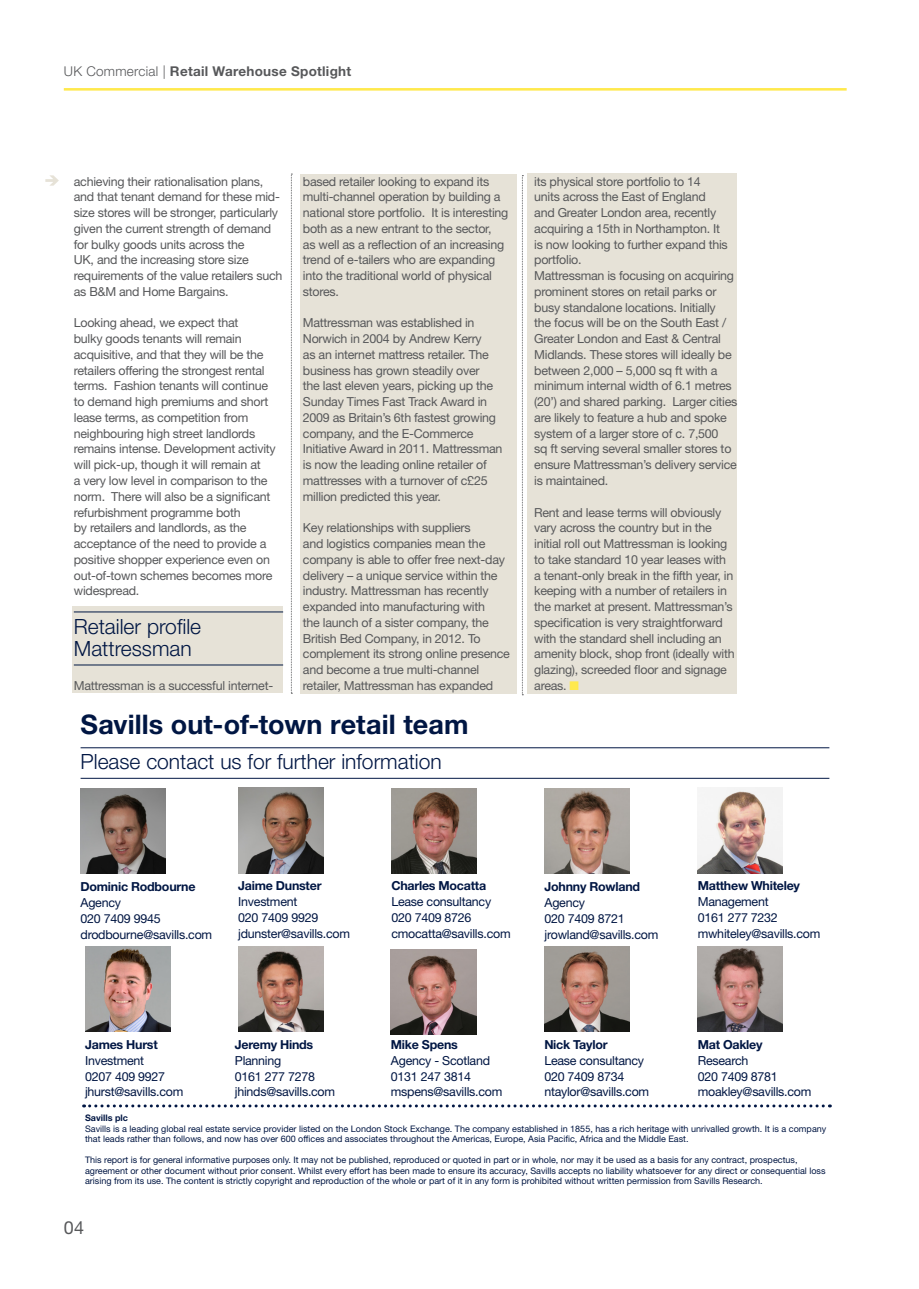
<style>
.page{position:relative;width:919px;height:1289px;background:#fff}
.page>*{position:absolute;margin:0;border:0;box-sizing:border-box;transform-origin:0 0}
.t1{font:700 27px "Helvetica Neue LT Std";letter-spacing:.005em;color:#001643}
.t2{font:300 21px/22.5px "Helvetica Neue LT Std";color:#001643}
.t3{font:18px "Helvetica Neue LT Std";color:#57585a}
.t4{font:700 13.5px "Helvetica Neue LT Std";letter-spacing:.02em;color:#57585a}
.t5{font:12.45px/15.8px "Helvetica Neue LT Std";letter-spacing:-.02em;color:#57585a}
.t6{font:12.45px/15.8px "Helvetica Neue LT Std";letter-spacing:-.02em;color:#001643}
.t7{font:700 12.45px "Helvetica Neue LT Std";letter-spacing:-.02em;color:#001643}
.t8{font:9px/10.5px "Helvetica Neue LT Std";color:#001643}
.t9{font:700 9px "Helvetica Neue LT Std";color:#001643}
.s1{font-weight:300}
.s2{color:#ffe94d}
</style>
<div class="page">
<hr style="left:64px;top:88px;width:782px;height:3px;background:#ffe94d">
<div style="left:72px;top:606px;width:211px;height:87px;background:#e6e2d7"></div>
<hr style="left:74px;top:611px;width:209px;height:1px;background:#001643">
<hr style="left:74px;top:664px;width:209px;height:1px;background:#001643">
<div style="left:527px;top:174px;width:210px;height:519px;background:#e6e2d7"></div>
<div style="left:299px;top:174px;width:217px;height:519px;background:#e6e2d7"></div>
<svg style="left:45px;top:175px;width:14px;height:11px"></svg>
<svg style="left:84px;top:1104px;width:746px;height:3px"></svg>
<hr style="left:81px;top:747px;width:748px;height:1px;background:#001643">
<hr style="left:81px;top:778px;width:748px;height:1px;background:#001643">
<img style="left:544px;top:788px;width:85px;height:85px">
<img style="left:85px;top:946px;width:85px;height:85px">
<img style="left:238px;top:788px;width:85px;height:85px">
<img style="left:81px;top:788px;width:85px;height:85px">
<img style="left:391px;top:788px;width:85px;height:85px">
<img style="left:238px;top:946px;width:85px;height:85px">
<img style="left:697px;top:788px;width:85px;height:85px">
<img style="left:697px;top:946px;width:85px;height:85px">
<svg style="left:291px;top:174px;width:1px;height:519px"></svg>
<img style="left:391px;top:949px;width:85px;height:85px">
<svg style="left:522px;top:175px;width:1px;height:520px"></svg>
<img style="left:544px;top:946px;width:85px;height:85px">
<p class="t4" style="left:64px;top:62px;width:289px"><span class="s1">UK Commercial |</span> Retail Warehouse Spotlight</p>
<p class="t5" style="left:74px;top:173px;width:210px">achieving their rationalisation plans, and that tenant demand for these mid&shy;size stores will be stronger, particularly given the current strength of demand for bulky goods units across the<br>UK, and the increasing store size requirements of the value retailers such as B&amp;M and Home Bargains.</p>
<p class="t5" style="left:74px;top:315px;width:203px">Looking ahead, we expect that<br>bulky goods tenants will remain acquisitive, and that they will be the retailers offering the strongest rental terms. Fashion tenants will continue to demand high premiums and short lease terms, as competition from neighbouring high street landlords remains intense. Development activity will pick-up, though it will remain at<br>a very low level in comparison to the norm. There will also be a significant refurbishment programme both<br>by retailers and landlords, as the acceptance of the need to provide a positive shopper experience even on out-of-town schemes becomes more widespread.</p>
<h2 class="t2" style="left:74px;top:614px;width:129px">Retailer profile<br>Mattressman</h2>
<p class="t5" style="left:74px;top:677px;width:201px">Mattressman is a successful internet-</p>
<p class="t5" style="left:303px;top:173px;width:207px">based retailer looking to expand its multi-channel operation by building a national store portfolio. It is interesting both as a new entrant to the sector,<br>as well as a reflection of an increasing trend of e-tailers who are expanding into the traditional world of physical stores.</p>
<p class="t5" style="left:303px;top:315px;width:201px">Mattressman was established in Norwich in 2004 by Andrew Kerry<br>as an internet mattress retailer. The business has grown steadily over<br>the last eleven years, picking up the Sunday Times Fast Track Award in 2009 as Britain’s 6th fastest growing company, and the E-Commerce Initiative Award in 2011. Mattressman is now the leading online retailer of mattresses with a turnover of c£25 million predicted this year.</p>
<p class="t5" style="left:303px;top:520px;width:208px">Key relationships with suppliers<br>and logistics companies mean the company is able to offer free next-day delivery – a unique service within the industry. Mattressman has recently expanded into manufacturing with<br>the launch of a sister company, the British Bed Company, in 2012. To complement its strong online presence and become a true multi-channel retailer, Mattressman has expanded</p>
<h1 class="t1" style="left:81px;top:707px;width:389px">Savills out-of-town retail team</h1>
<h2 class="t2" style="left:81px;top:750px;width:362px">Please contact us for further information</h2>
<p class="t5" style="left:534px;top:173px;width:205px">its physical store portfolio to 14<br>units across the East of England<br>and Greater London area, recently acquiring a 15th in Northampton. It<br>is now looking to further expand this portfolio.<br>Mattressman is focusing on acquiring prominent stores on retail parks or busy standalone locations. Initially<br>the focus will be on the South East / Greater London and East &amp; Central Midlands. These stores will ideally be between 2,000 – 5,000 sq ft with a minimum internal width of 6.1 metres (20’) and shared parking. Larger cities are likely to feature a hub and spoke system of a larger store of c. 7,500<br>sq ft serving several smaller stores to ensure Mattressman’s delivery service is maintained.</p>
<p class="t5" style="left:534px;top:504px;width:202px">Rent and lease terms will obviously vary across the country but in the initial roll out Mattressman is looking to take standard 10 year leases with a tenant-only break in the fifth year, in keeping with a number of retailers in the market at present. Mattressman’s specification is very straightforward with the standard shell including an amenity block, shop front (ideally with glazing), screeded floor and signage areas. <span class="s2">■</span></p>
<p class="t7" style="left:81px;top:879px;width:116px">Dominic Rodbourne</p>
<p class="t6" style="left:81px;top:894px;width:133px">Agency<br>020 7409 9945 drodbourne@savills.com</p>
<p class="t7" style="left:238px;top:878px;width:85px">Jaime Dunster</p>
<p class="t6" style="left:238px;top:893px;width:113px">Investment<br>020 7409 9929 jdunster@savills.com</p>
<p class="t7" style="left:85px;top:1036px;width:74px">James Hurst</p>
<p class="t6" style="left:85px;top:1052px;width:100px">Investment<br>0207 409 9927 jhurst@savills.com</p>
<p class="t7" style="left:235px;top:1036px;width:80px">Jeremy Hinds</p>
<p class="t6" style="left:235px;top:1052px;width:102px">Planning<br>0161 277 7278 jhinds@savills.com</p>
<p class="t7" style="left:391px;top:878px;width:96px">Charles Mocatta</p>
<p class="t6" style="left:391px;top:893px;width:121px">Lease consultancy<br>020 7409 8726 cmocatta@savills.com</p>
<p class="t7" style="left:544px;top:879px;width:97px">Johnny Rowland</p>
<p class="t6" style="left:544px;top:894px;width:115px">Agency<br>020 7409 8721 jrowland@savills.com</p>
<p class="t7" style="left:391px;top:1036px;width:68px">Mike Spens</p>
<p class="t6" style="left:391px;top:1052px;width:113px">Agency - Scotland<br>0131 247 3814 mspens@savills.com</p>
<p class="t7" style="left:544px;top:1036px;width:65px">Nick Taylor</p>
<p class="t6" style="left:544px;top:1052px;width:106px">Lease consultancy<br>020 7409 8734 ntaylor@savills.com</p>
<p class="t7" style="left:697px;top:878px;width:104px">Matthew Whiteley</p>
<p class="t6" style="left:697px;top:893px;width:124px">Management<br>0161 277 7232 mwhiteley@savills.com</p>
<p class="t7" style="left:697px;top:1036px;width:66px">Mat Oakley</p>
<p class="t6" style="left:697px;top:1052px;width:115px">Research<br>020 7409 8781 moakley@savills.com</p>
<p class="t9" style="left:85px;top:1112px;width:44px">Savills plc</p>
<p class="t8" style="left:85px;top:1123px;width:742px">Savills is a leading global real estate service provider listed on the London Stock Exchange. The company established in 1855, has a rich heritage with unrivalled growth. It is a company that leads rather than follows, and now has over 600 offices and associates throughout the Americas, Europe, Asia Pacific, Africa and the Middle East.</p>
<p class="t8" style="left:85px;top:1154px;width:742px">This report is for general informative purposes only. It may not be published, reproduced or quoted in part or in whole, nor may it be used as a basis for any contract, prospectus, agreement or other document without prior consent. Whilst every effort has been made to ensure its accuracy, Savills accepts no liability whatsoever for any direct or consequential loss arising from its use. The content is strictly copyright and reproduction of the whole or part of it in any form is prohibited without written permission from Savills Research.</p>
<h3 class="t3" style="left:64px;top:1216px;width:22px">04</h3>
</div>
